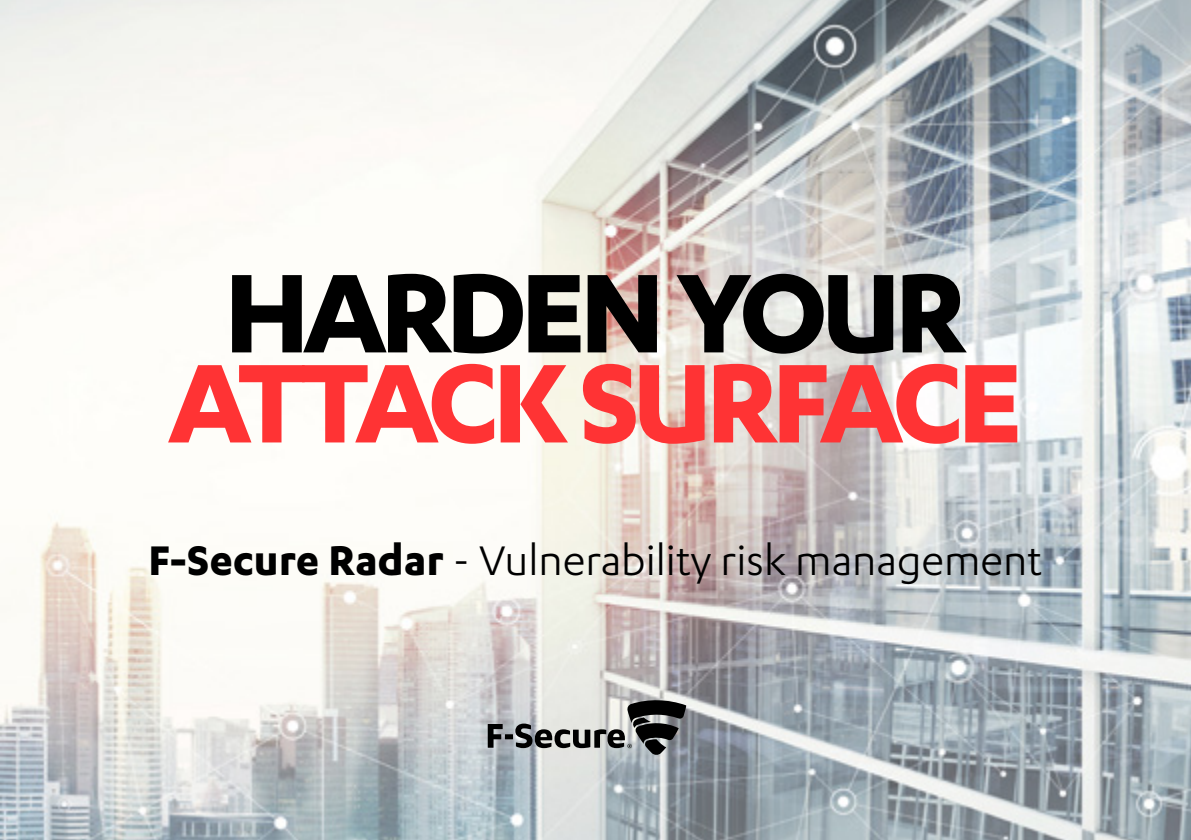
<style>
.page{position:relative;width:1191px;height:840px;background:#fff}
.page>*{position:absolute;margin:0;border:0;box-sizing:border-box;transform-origin:0 0}
.t1{font:130px "F Secure Sans Headline";letter-spacing:-.05em;color:#ff3334}
.t2{font:130px "F Secure Sans Headline";letter-spacing:-.05em;color:#000}
.t3{font:48px "F Secure Sans";color:#000}
.s1{font-weight:700}
</style>
<div class="page">
<img style="left:0;top:0;width:1191px;height:839px">
<svg style="left:488px;top:723px;width:14px;height:24px"></svg>
<svg style="left:505px;top:733px;width:8px;height:5px"></svg>
<svg style="left:515px;top:698px;width:171px;height:57px;background:#929493"></svg>
<h1 class="t2" style="left:224px;top:245px;width:744px">HARDEN YOUR</h1>
<h1 class="t1" style="left:168px;top:335px;width:856px">ATTACK SURFACE</h1>
<p class="t3" style="left:148px;top:534px;width:895px"><span class="s1">F-Secure Radar</span> - Vulnerability risk management</p>
</div>
